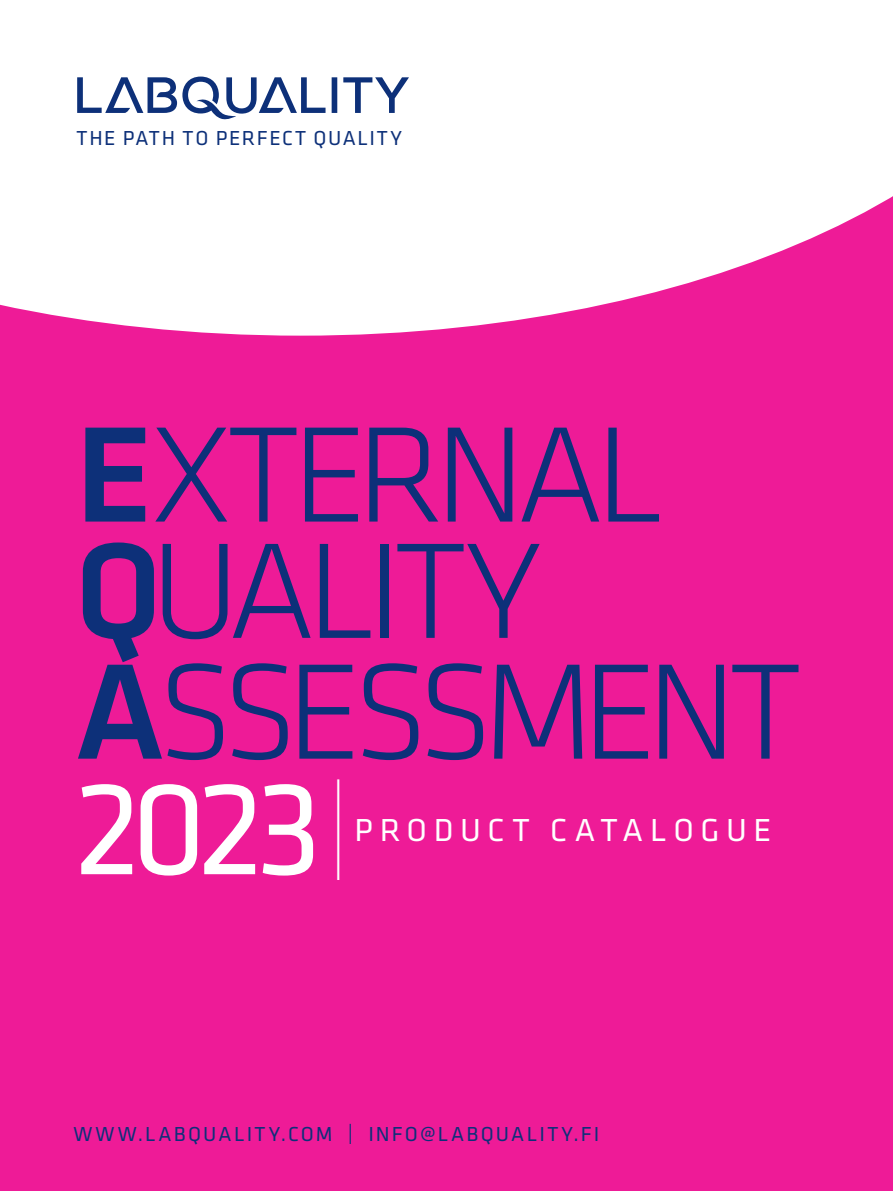
<style>
.page{position:relative;width:893px;height:1191px;background:#fff}
.page>*{position:absolute;margin:0;border:0;box-sizing:border-box;transform-origin:0 0}
.PC_lisätiedot_leipis{font:300 141px/116.2px "Klavika";letter-spacing:-.07em;color:#0d3079}
.PC_lisätiedot_leipis-2{font:137.25px "Klavika";color:#fff}
.PC_lisätiedot_leipis-3{font:33px "Klavika";letter-spacing:.2em;color:#fff}
.PC_lisätiedot_leipis-4{font:21px "Klavika";letter-spacing:.095em;color:#0d3079}
.PC_lisätiedot_leipis-5{font:21px "Klavika";letter-spacing:.075em;color:#0d3079}
.s1{font-weight:500}
.s2{font-weight:300;font-size:151.05px}
.s3{font-weight:300;font-size:30.3px}
</style>
<div class="page">
<div style="left:0;top:82px;width:893px;height:1109px;background:#ee1b97"></div>
<svg style="left:0;top:76px;width:893px;height:260px;background:#fce0f1"></svg>
<svg style="left:77px;top:77px;width:332px;height:44px;background:#b9c3d8"></svg>
<p class="PC_lisätiedot_leipis-5" style="left:77px;top:125px;width:327px">THE PATH TO PERFECT QUALITY</p>
<p class="PC_lisätiedot_leipis" style="left:74px;top:415px;width:592px"><span class="s1">E</span>XTERNAL<br><span class="s1">Q</span>UALITY</p>
<p class="PC_lisätiedot_leipis" style="left:74px;top:652px;width:729px"><span class="s1">A</span>SSESSMENT</p>
<p class="PC_lisätiedot_leipis-2" style="left:74px;top:739px;width:270px">2023<span class="s2">I</span></p>
<p class="PC_lisätiedot_leipis-3" style="left:354px;top:809px;width:418px">PRODUCT CATALOGUE</p>
<p class="PC_lisätiedot_leipis-4" style="left:73px;top:1120px;width:528px">WWW.LABQUALITY.COM <span class="s3">I</span> INFO@LABQUALITY.FI</p>
</div>
